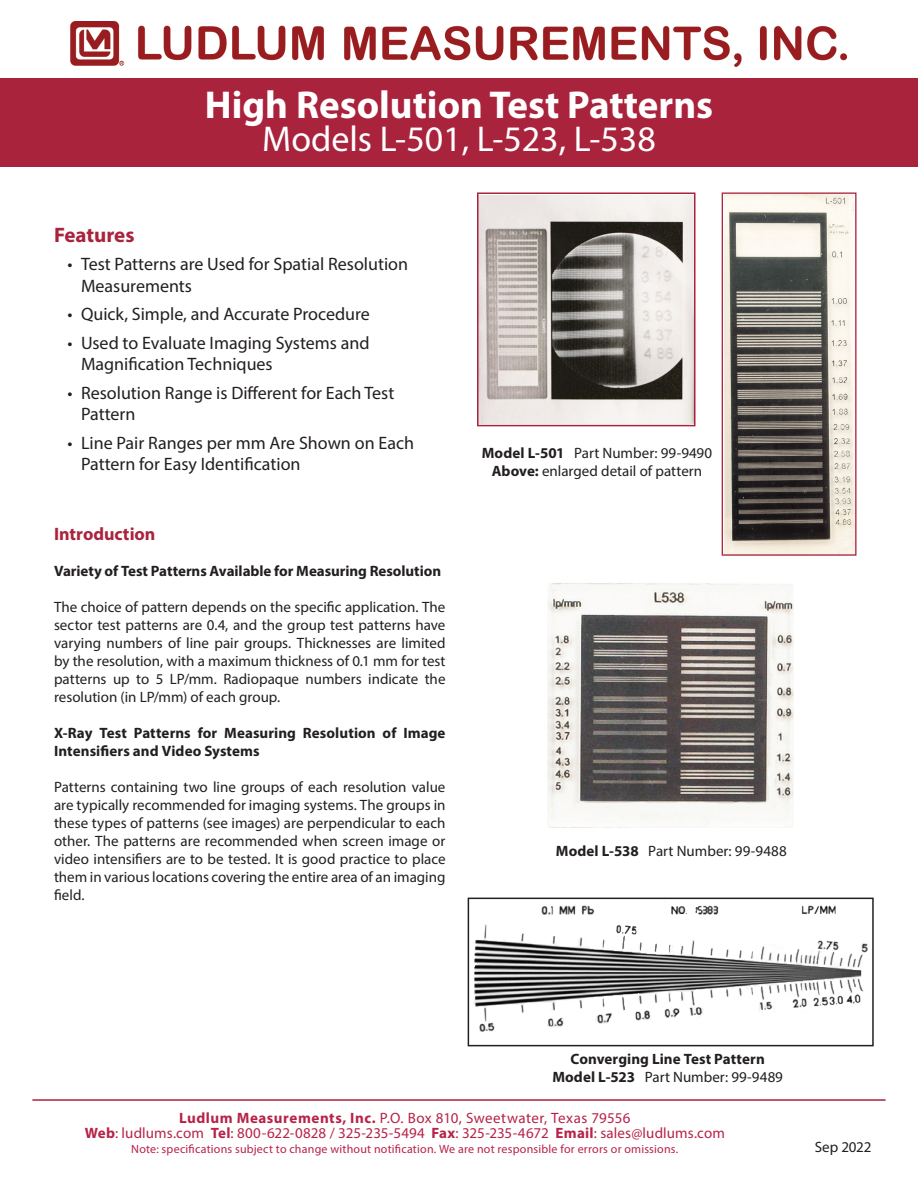
<style>
.page{position:relative;width:918px;height:1188px;background:#fff}
.page>*{position:absolute;margin:0;border:0;box-sizing:border-box;transform-origin:0 0}
.t1{font:700 39px "Myriad Pro";color:#fff}
.t2{font:36px "Myriad Pro";color:#fff}
.t3{font:700 21px "Myriad Pro";color:#a9233d}
.t4{font:18px/21.6px "Myriad Pro";color:#231f20}
.t5{font:700 18px "Myriad Pro";color:#a9233d}
.t6{font:15px/18px "Myriad Pro";color:#231f20;text-align:justify}
.t7{font:700 15px/18px "Myriad Pro";letter-spacing:.005em;color:#231f20}
.t8{font:15px/15px "Myriad Pro";letter-spacing:.01em;color:#b72348;text-align:center}
.t9{font:12px "Myriad Pro";letter-spacing:.02em;color:#b72348}
.s1{font-weight:700}
.s2{font-weight:400}
</style>
<div class="page">
<hr style="left:32px;top:1099px;width:854px;height:2px;background:#a9233d">
<div style="left:0;top:78px;width:918px;height:88px;background:#a9233d"></div>
<img style="left:71px;top:22px;width:775px;height:44px">
<img style="left:474px;top:901px;width:394px;height:131px">
<div style="left:468px;top:898px;width:406px;height:148px;border:2px solid #231f20"></div>
<img style="left:547px;top:583px;width:247px;height:245px">
<img style="left:724px;top:194px;width:130px;height:360px">
<div style="left:722px;top:192px;width:135px;height:364px;border:1px solid #a9233d"></div>
<img style="left:480px;top:195px;width:213px;height:228px">
<div style="left:477px;top:192px;width:219px;height:234px;border:2px solid #a9233d"></div>
<h1 class="t1" style="left:205px;top:80px;width:510px">High Resolution Test Patterns</h1>
<h2 class="t2" style="left:262px;top:117px;width:395px">Models L-501, L-523, L-538</h2>
<h3 class="t3" style="left:54px;top:221px;width:82px">Features</h3>
<p class="t4" style="left:81px;top:253px;width:329px;text-indent:-14px">• Test Patterns are Used for Spatial Resolution<br>Measurements</p>
<p class="t4" style="left:68px;top:303px;width:304px">• Quick, Simple, and Accurate Procedure</p>
<p class="t4" style="left:81px;top:332px;width:290px;text-indent:-14px">• Used to Evaluate Imaging Systems and<br>Magnification Techniques</p>
<p class="t4" style="left:81px;top:381px;width:315px;text-indent:-14px">• Resolution Range is Different for Each Test<br>Pattern</p>
<p class="t4" style="left:81px;top:431px;width:335px;text-indent:-14px">• Line Pair Ranges per mm Are Shown on Each<br>Pattern for Easy Identification</p>
<p class="t5" style="left:54px;top:522px;width:103px">Introduction</p>
<p class="t7" style="left:54px;top:561px;width:389px">Variety of Test Patterns Available for Measuring Resolution</p>
<p class="t6" style="left:54px;top:598px;width:393px">The choice of pattern depends on the specific application. The sector test patterns are 0.4, and the group test patterns have varying numbers of line pair groups. Thicknesses are limited by the resolution, with a maximum thickness of 0.1 mm for test patterns up to 5 LP/mm. Radiopaque numbers indicate the resolution (in LP/mm) of each group.</p>
<p class="t7" style="left:54px;top:723px;width:393px">X-Ray Test Patterns for Measuring Resolution of Image<br>Intensifiers and Video Systems</p>
<p class="t6" style="left:54px;top:778px;width:393px">Patterns containing two line groups of each resolution value are typically recommended for imaging systems. The groups in these types of patterns (see images) are perpendicular to each other. The patterns are recommended when screen image or video intensifiers are to be tested. It is good practice to place them in various locations covering the entire area of an imaging field.</p>
<p class="t6" style="left:482px;top:444px;width:232px;text-align:center"><span class="s1">Model L-501</span> Part Number: 99-9490<br><span class="s1">Above:</span> enlarged detail of pattern</p>
<p class="t6" style="left:556px;top:842px;width:232px"><span class="s1">Model L-538</span> Part Number: 99-9488</p>
<p class="t7" style="left:552px;top:1049px;width:232px;text-align:center">Converging Line Test Pattern<br>Model L-523 <span class="s2">Part Number: 99-9489</span></p>
<p class="t8" style="left:85px;top:1110px;width:642px"><span class="s1">Ludlum Measurements, Inc.</span> P.O. Box 810, Sweetwater, Texas 79556<br><span class="s1">Web</span>: ludlums.com <span class="s1">Tel</span>: 800-622-0828 / 325-235-5494 <span class="s1">Fax</span>: 325-235-4672 <span class="s1">Email</span>: sales@ludlums.com</p>
<p class="t9" style="left:131px;top:1142px;width:549px">Note: specifications subject to change without notification. We are not responsible for errors or omissions.</p>
<p class="t6" style="left:815px;top:1137px;width:58px">Sep 2022</p>
</div>
